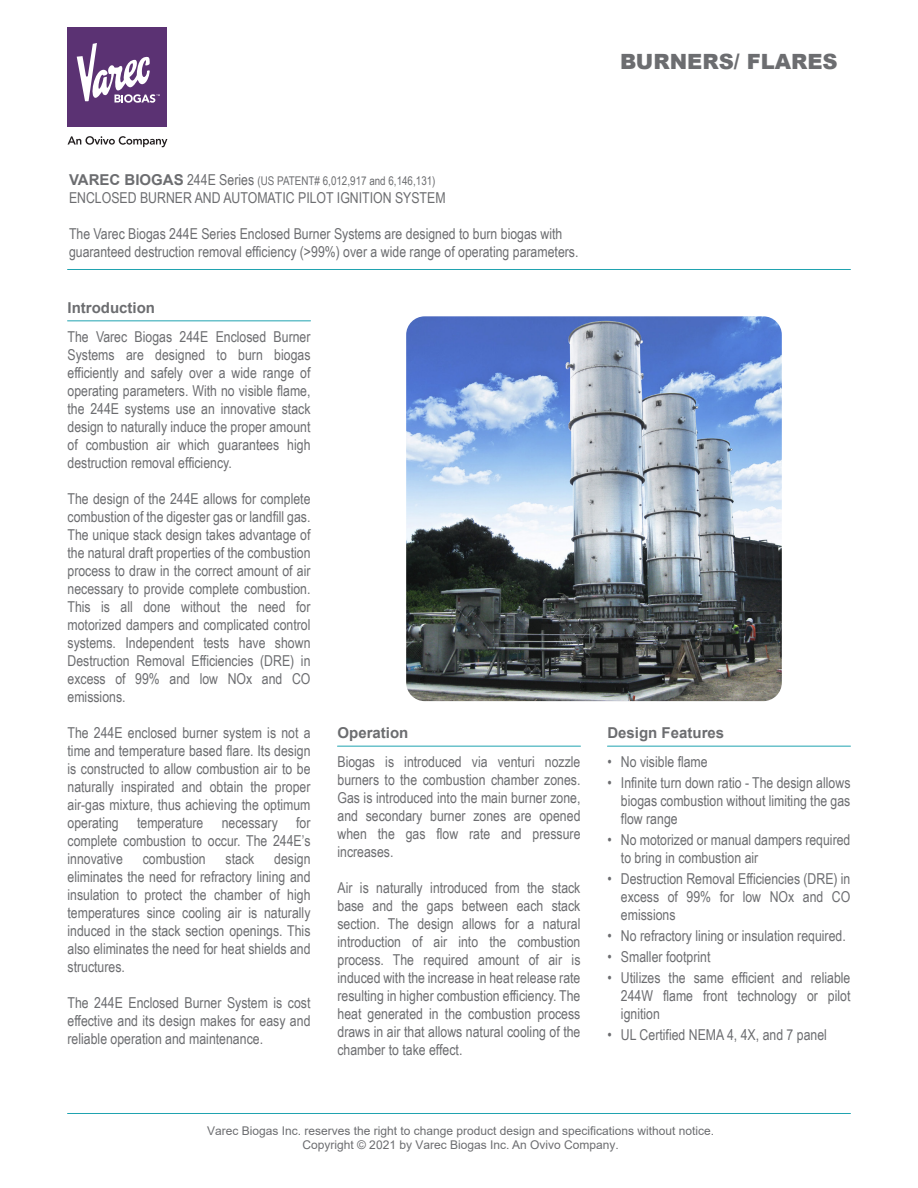
<style>
.page{position:relative;width:918px;height:1188px;background:#fff}
.page>*{position:absolute;margin:0;border:0;box-sizing:border-box;transform-origin:0 0}
.t1{font:900 21px "Arial";color:#6c6d70}
.t2{font:15px/18px "Arial Narrow";color:#6c6d70;text-align:justify}
.t3{font:700 15px "Arial";color:#6c6d70}
.t4{font:12px/14.4px "Arial";color:#6c6d70;text-align:center}
.t5{font:12px "Arial Narrow";color:#6c6d70}
.s1{font-family:"Arial";font-weight:700;font-size:15px}
.s2{font-size:15px}
</style>
<div class="page">
<hr style="left:68px;top:269px;width:782px;height:1px;background:#20a3b0">
<hr style="left:338px;top:746px;width:242px;height:1px;background:#20a3b0">
<hr style="left:68px;top:320px;width:243px;height:1px;background:#20a3b0">
<hr style="left:607px;top:746px;width:243px;height:1px;background:#20a3b0">
<img style="left:406px;top:316px;width:376px;height:385px">
<div style="left:68px;top:27px;width:99px;height:100px;background:#5b3273"></div>
<svg style="left:77px;top:43px;width:83px;height:60px"></svg>
<svg style="left:68px;top:136px;width:99px;height:11px"></svg>
<hr style="left:68px;top:1113px;width:782px;height:1px;background:#20a3b0">
<h1 class="t1" style="left:620px;top:47px;width:219px">BURNERS/ FLARES</h1>
<p class="t5" style="left:69px;top:172px;width:368px"><span class="s1">VAREC BIOGAS</span> <span class="s2">244E Series</span> (US PATENT# 6,012,917 and 6,146,131)</p>
<p class="t2" style="left:69px;top:188px;width:378px">ENCLOSED BURNER AND AUTOMATIC PILOT IGNITION SYSTEM</p>
<p class="t2" style="left:69px;top:224px;width:511px">The Varec Biogas 244E Series Enclosed Burner Systems are designed to burn biogas with guaranteed destruction removal efficiency (&gt;99%) over a wide range of operating parameters.</p>
<p class="t3" style="left:68px;top:297px;width:89px">Introduction</p>
<p class="t2" style="left:68px;top:327px;width:245px">The Varec Biogas 244E Enclosed Burner Systems are designed to burn biogas efficiently and safely over a wide range of operating parameters. With no visible flame, the 244E systems use an innovative stack design to naturally induce the proper amount of combustion air which guarantees high destruction removal efficiency.</p>
<p class="t2" style="left:68px;top:489px;width:245px">The design of the 244E allows for complete combustion of the digester gas or landfill gas.<br>The unique stack design takes advantage of the natural draft properties of the combustion process to draw in the correct amount of air necessary to provide complete combustion.<br>This is all done without the need for motorized dampers and complicated control systems. Independent tests have shown Destruction Removal Efficiencies (DRE) in excess of 99% and low NOx and CO emissions.</p>
<p class="t2" style="left:68px;top:723px;width:245px">The 244E enclosed burner system is not a time and temperature based flare. Its design is constructed to allow combustion air to be naturally inspirated and obtain the proper air-gas mixture, thus achieving the optimum operating temperature necessary for complete combustion to occur. The 244E’s innovative</p>
<p class="t2" style="left:68px;top:849px;width:245px;text-indent:207px">design eliminates the need for refractory lining and insulation to protect the chamber of high temperatures since cooling air is naturally induced in the stack section openings. This also eliminates the need for heat shields and structures.</p>
<p class="t2" style="left:68px;top:993px;width:244px">The 244E Enclosed Burner System is cost effective and its design makes for easy and reliable operation and maintenance.</p>
<p class="t2" style="left:143px;top:849px;width:64px">combustion</p>
<p class="t2" style="left:226px;top:849px;width:30px">stack</p>
<p class="t3" style="left:338px;top:723px;width:72px">Operation</p>
<p class="t2" style="left:338px;top:752px;width:245px">Biogas is introduced via venturi nozzle burners to the combustion chamber zones.<br>Gas is introduced into the main burner zone, and secondary burner zones are opened when the gas flow rate and pressure increases.</p>
<p class="t2" style="left:338px;top:878px;width:245px">Air is naturally introduced from the stack base and the gaps between each stack section. The design allows for a natural introduction of air into the combustion process. The required amount of air is induced with the increase in heat release rate resulting in higher combustion efficiency. The heat generated in the combustion process draws in air that allows natural cooling of the chamber to take effect.</p>
<p class="t3" style="left:607px;top:723px;width:118px">Design Features</p>
<p class="t2" style="left:607px;top:751px;width:6px;line-height:21px">• •</p>
<p class="t2" style="left:621px;top:750px;width:231px;line-height:21px">No visible flame<br>Infinite turn down ratio - The design allows</p>
<p class="t2" style="left:621px;top:791px;width:231px">biogas combustion without limiting the gas flow range</p>
<p class="t2" style="left:621px;top:830px;width:231px">No motorized or manual dampers required to bring in combustion air</p>
<p class="t2" style="left:621px;top:869px;width:231px">Destruction Removal Efficiencies (DRE) in excess of 99% for low NOx and CO emissions</p>
<p class="t2" style="left:621px;top:924px;width:231px;line-height:21px;text-align:left">No refractory lining or insulation required.<br>Smaller footprint<br>Utilizes the same efficient and reliable</p>
<p class="t2" style="left:621px;top:986px;width:231px">244W flame front technology or pilot ignition</p>
<p class="t2" style="left:621px;top:1025px;width:208px">UL Certified NEMA 4, 4X, and 7 panel</p>
<p class="t2" style="left:607px;top:830px;width:6px">•</p>
<p class="t2" style="left:607px;top:869px;width:6px">•</p>
<p class="t2" style="left:607px;top:925px;width:6px;line-height:21px">• • •</p>
<p class="t2" style="left:607px;top:1025px;width:6px">•</p>
<p class="t4" style="left:207px;top:1123px;width:508px">Varec Biogas Inc. reserves the right to change product design and specifications without notice.<br>Copyright © 2021 by Varec Biogas Inc. An Ovivo Company.</p>
</div>
